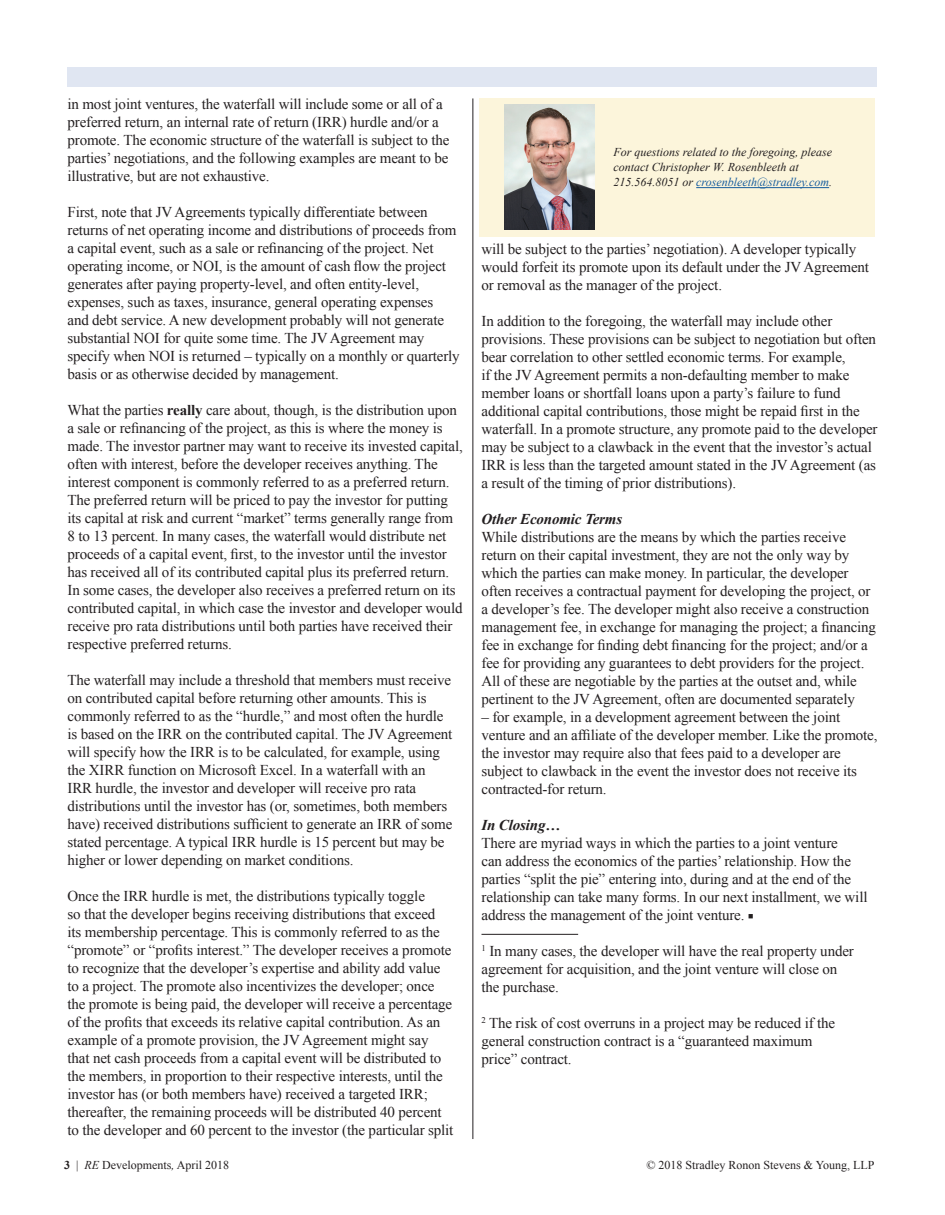
<style>
.page{position:relative;width:945px;height:1215px;background:#fff}
.page>*{position:absolute;margin:0;border:0;box-sizing:border-box;transform-origin:0 0}
.t1{font:15px/18px "Times New Roman";letter-spacing:-.01em;color:#231f20}
.t2{font:italic 700 15px "Times New Roman";letter-spacing:-.01em;color:#231f20}
.t3{font:italic 12px/15px "Times New Roman";color:#231f20}
.t4{font:12px "Times New Roman";color:#231f20}
.s1{font-weight:700}
.s2{color:#175d9e}
.s3{font-family:"Minion Pro";font-weight:600}
.s4{font-style:italic}
</style>
<div class="page">
<div style="left:68px;top:68px;width:810px;height:19px;background:#e0e6f2"></div>
<hr style="left:472px;top:98px;width:1px;height:1041px;background:#231f20">
<div style="left:479px;top:98px;width:395px;height:138px;background:#fcf5db"></div>
<hr style="left:696px;top:187px;width:133px;height:1px;background:#175d9e">
<img style="left:504px;top:104px;width:91px;height:126px">
<hr style="left:482px;top:934px;width:96px;height:1px;background:#231f20">
<p class="t1" style="left:68px;top:95px;width:383px">in most joint ventures, the waterfall will include some or all of a preferred return, an internal rate of return (IRR) hurdle and/or a promote. The economic structure of the waterfall is subject to the parties’ negotiations, and the following examples are meant to be illustrative, but are not exhaustive.</p>
<p class="t1" style="left:68px;top:203px;width:394px">First, note that JV Agreements typically differentiate between returns of net operating income and distributions of proceeds from a capital event, such as a sale or refinancing of the project. Net operating income, or NOI, is the amount of cash flow the project generates after paying property-level, and often entity-level, expenses, such as taxes, insurance, general operating expenses<br>and debt service. A new development probably will not generate substantial NOI for quite some time. The JV Agreement may specify when NOI is returned – typically on a monthly or quarterly basis or as otherwise decided by management.</p>
<p class="t1" style="left:68px;top:401px;width:397px">What the parties <span class="s1">really</span> care about, though, is the distribution upon a sale or refinancing of the project, as this is where the money is made. The investor partner may want to receive its invested capital, often with interest, before the developer receives anything. The interest component is commonly referred to as a preferred return.<br>The preferred return will be priced to pay the investor for putting its capital at risk and current “market” terms generally range from 8 to 13 percent. In many cases, the waterfall would distribute net proceeds of a capital event, first, to the investor until the investor has received all of its contributed capital plus its preferred return.<br>In some cases, the developer also receives a preferred return on its contributed capital, in which case the investor and developer would receive pro rata distributions until both parties have received their respective preferred returns.</p>
<p class="t1" style="left:68px;top:671px;width:386px">The waterfall may include a threshold that members must receive on contributed capital before returning other amounts. This is commonly referred to as the “hurdle,” and most often the hurdle is based on the IRR on the contributed capital. The JV Agreement will specify how the IRR is to be calculated, for example, using the XIRR function on Microsoft Excel. In a waterfall with an IRR hurdle, the investor and developer will receive pro rata distributions until the investor has (or, sometimes, both members have) received distributions sufficient to generate an IRR of some stated percentage. A typical IRR hurdle is 15 percent but may be higher or lower depending on market conditions.</p>
<p class="t1" style="left:68px;top:887px;width:387px">Once the IRR hurdle is met, the distributions typically toggle<br>so that the developer begins receiving distributions that exceed<br>its membership percentage. This is commonly referred to as the “promote” or “profits interest.” The developer receives a promote to recognize that the developer’s expertise and ability add value to a project. The promote also incentivizes the developer; once the promote is being paid, the developer will receive a percentage of the profits that exceeds its relative capital contribution. As an example of a promote provision, the JV Agreement might say that net cash proceeds from a capital event will be distributed to the members, in proportion to their respective interests, until the investor has (or both members have) received a targeted IRR; thereafter, the remaining proceeds will be distributed 40 percent to the developer and 60 percent to the investor (the particular split</p>
<p class="t3" style="left:614px;top:145px;width:220px">For questions related to the foregoing, please contact Christopher W. Rosenbleeth at<br>215.564.8051 or <span class="s2">crosenbleeth@stradley.com</span>.</p>
<p class="t1" style="left:482px;top:240px;width:389px">will be subject to the parties’ negotiation). A developer typically would forfeit its promote upon its default under the JV Agreement or removal as the manager of the project.</p>
<p class="t1" style="left:482px;top:312px;width:398px">In addition to the foregoing, the waterfall may include other provisions. These provisions can be subject to negotiation but often bear correlation to other settled economic terms. For example,<br>if the JV Agreement permits a non-defaulting member to make member loans or shortfall loans upon a party’s failure to fund additional capital contributions, those might be repaid first in the waterfall. In a promote structure, any promote paid to the developer may be subject to a clawback in the event that the investor’s actual IRR is less than the targeted amount stated in the JV Agreement (as a result of the timing of prior distributions).</p>
<p class="t2" style="left:482px;top:509px;width:142px">Other Economic Terms</p>
<p class="t1" style="left:482px;top:528px;width:396px">While distributions are the means by which the parties receive return on their capital investment, they are not the only way by which the parties can make money. In particular, the developer often receives a contractual payment for developing the project, or a developer’s fee. The developer might also receive a construction management fee, in exchange for managing the project; a financing fee in exchange for finding debt financing for the project; and/or a fee for providing any guarantees to debt providers for the project.<br>All of these are negotiable by the parties at the outset and, while pertinent to the JV Agreement, often are documented separately</p>
<p class="t1" style="left:482px;top:708px;width:397px">– for example, in a development agreement between the joint venture and an affiliate of the developer member. Like the promote, the investor may require also that fees paid to a developer are subject to clawback in the event the investor does not receive its contracted-for return.</p>
<p class="t2" style="left:482px;top:815px;width:80px">In Closing…</p>
<p class="t1" style="left:482px;top:834px;width:388px">There are myriad ways in which the parties to a joint venture<br>can address the economics of the parties’ relationship. How the parties “split the pie” entering into, during and at the end of the relationship can take many forms. In our next installment, we will address the management of the joint venture. <span class="s3">■</span></p>
<p class="t1" style="left:482px;top:942px;width:374px"><sup>1</sup> In many cases, the developer will have the real property under agreement for acquisition, and the joint venture will close on</p>
<p class="t1" style="left:482px;top:978px;width:79px">the purchase.</p>
<p class="t1" style="left:482px;top:1014px;width:355px"><sup>2</sup> The risk of cost overruns in a project may be reduced if the general construction contract is a “guaranteed maximum</p>
<p class="t1" style="left:482px;top:1050px;width:92px">price” contract.</p>
<p class="t4" style="left:64px;top:1157px;width:167px"><span class="s1">3</span> | <span class="s4">RE</span> Developments<span class="s4">,</span> April 2018</p>
<p class="t4" style="left:646px;top:1157px;width:230px">© 2018 Stradley Ronon Stevens &amp; Young, LLP</p>
</div>
